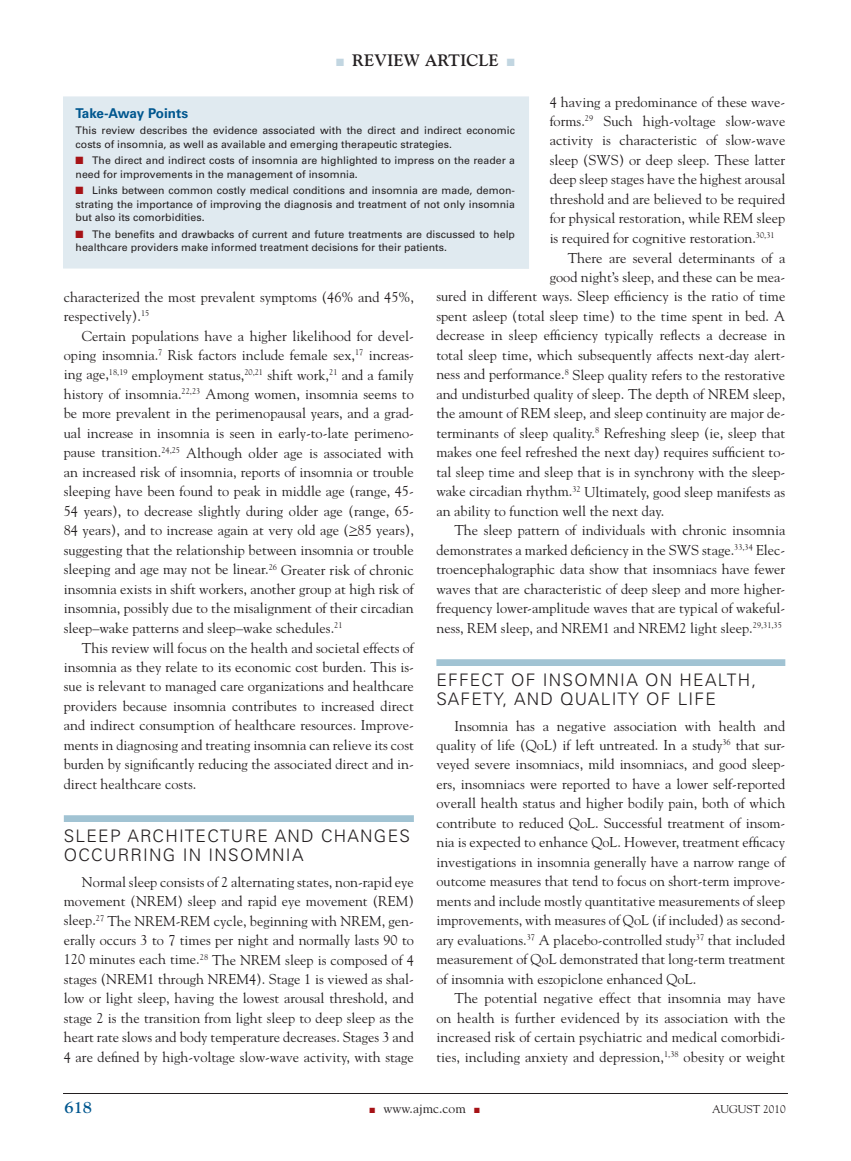
<style>
.page{position:relative;width:851px;height:1161px;background:#fff}
.page>*{position:absolute;margin:0;border:0;box-sizing:border-box;transform-origin:0 0}
.t1{font:300 17.25px/19.5px "Univers";letter-spacing:.07em;color:#231f20}
.t2{font:700 16.5px "Goudy";color:#231f20}
.t3{font:700 16.5px "Goudy";color:#00578f}
.t4{font:14.25px/19.5px "Goudy";color:#231f20;text-align:justify}
.t5{font:700 13.5px "Univers";letter-spacing:-.02em;color:#00578f}
.t6{font:13.5px "Goudy";color:#231f20}
.t7{font:11.25px "Goudy";color:#231f20}
.t8{font:10.5px/13.5px "Univers";color:#231f20}
.t9{font:10.5px "Zapf Dingbats";color:#c2d6e1}
.s1{color:#c2d6e1}
.s2{color:#a61216}
</style>
<div class="page">
<hr style="left:63px;top:1093px;width:725px;height:1px;background:#231f20">
<div style="left:64px;top:815px;width:350px;height:7px;background:#a1c3d3"></div>
<div style="left:436px;top:659px;width:349px;height:7px;background:#a1c3d3"></div>
<div style="left:63px;top:96px;width:466px;height:173px;background:#e0eaf0"></div>
<p class="t2" style="left:336px;top:51px;width:41px"><span class="s1">■</span> rEVIEW</p>
<p class="t2" style="left:424px;top:51px;width:12px">ARTICLE</p>
<p class="t9" style="left:507px;top:58px;width:9px">■</p>
<p class="t4" style="left:549px;top:92px;width:237px">4 having a predominance of these wave-</p>
<p class="t4" style="left:549px;top:111px;width:237px">forms.<sup>29</sup> Such high-voltage slow-wave</p>
<p class="t4" style="left:549px;top:131px;width:237px">activity is characteristic of slow-wave</p>
<p class="t4" style="left:549px;top:150px;width:237px">sleep (SWS) or deep sleep. These latter</p>
<p class="t4" style="left:549px;top:170px;width:237px">deep sleep stages have the highest arousal</p>
<p class="t4" style="left:549px;top:189px;width:237px">threshold and are believed to be required</p>
<p class="t4" style="left:549px;top:209px;width:237px">for physical restoration, while REM sleep</p>
<p class="t4" style="left:549px;top:228px;width:226px">is required for cognitive restoration.<sup>30,31</sup></p>
<p class="t4" style="left:567px;top:248px;width:219px">There are several determinants of a</p>
<p class="t4" style="left:549px;top:267px;width:237px">good night’s sleep, and these can be mea-</p>
<p class="t4" style="left:436px;top:287px;width:350px">sured in different ways. Sleep efficiency is the ratio of time</p>
<p class="t4" style="left:436px;top:306px;width:350px">spent asleep (total sleep time) to the time spent in bed. A</p>
<p class="t4" style="left:436px;top:326px;width:350px">decrease in sleep efficiency typically reflects a decrease in</p>
<p class="t4" style="left:436px;top:345px;width:350px">total sleep time, which subsequently affects next-day alert-</p>
<p class="t4" style="left:436px;top:365px;width:350px">ness and performance.<sup>8</sup> Sleep quality refers to the restorative</p>
<p class="t4" style="left:436px;top:384px;width:350px">and undisturbed quality of sleep. The depth of NREM sleep,</p>
<p class="t4" style="left:436px;top:404px;width:350px">the amount of REM sleep, and sleep continuity are major de-</p>
<p class="t4" style="left:436px;top:423px;width:350px">terminants of sleep quality.<sup>8</sup> Refreshing sleep (ie, sleep that</p>
<p class="t4" style="left:436px;top:443px;width:350px">makes one feel refreshed the next day) requires sufficient to-</p>
<p class="t4" style="left:436px;top:462px;width:350px">tal sleep time and sleep that is in synchrony with the sleep-</p>
<p class="t4" style="left:436px;top:482px;width:350px">wake circadian rhythm.<sup>32</sup> Ultimately, good sleep manifests as</p>
<p class="t4" style="left:436px;top:501px;width:229px">an ability to function well the next day.</p>
<p class="t4" style="left:454px;top:521px;width:332px">The sleep pattern of individuals with chronic insomnia</p>
<p class="t4" style="left:436px;top:540px;width:350px">demonstrates a marked deficiency in the SWS stage.<sup>33,34</sup> Elec-</p>
<p class="t4" style="left:436px;top:560px;width:350px">troencephalographic data show that insomniacs have fewer</p>
<p class="t4" style="left:436px;top:579px;width:350px">waves that are characteristic of deep sleep and more higher-</p>
<p class="t4" style="left:436px;top:599px;width:350px">frequency lower-amplitude waves that are typical of wakeful-</p>
<p class="t4" style="left:436px;top:618px;width:347px">ness, REM sleep, and NREM1 and NREM2 light sleep.<sup>29,31,35</sup></p>
<p class="t1" style="left:436px;top:670px;width:141px">EFFECT OF INSOM</p>
<p class="t1" style="left:606px;top:670px;width:151px">NIA ON HEALTH,</p>
<p class="t1" style="left:436px;top:689px;width:12px">SAF</p>
<p class="t1" style="left:471px;top:689px;width:246px">ETY, AND QUALITY OF LIF E</p>
<p class="t4" style="left:436px;top:716px;width:350px;text-indent:18px">Insomnia has a negative association with health and quality of life (QoL) if left untreated. In a study<sup>36</sup> that sur&shy;veyed severe insomniacs, mild insomniacs, and good sleep&shy;ers, insomniacs were reported to have a lower self-reported overall health status and higher bodily pain, both of which contribute to reduced QoL. Successful treatment of insom&shy;nia is expected to enhance QoL. However, treatment efficacy investigations in insomnia generally have a narrow range of outcome measures that tend to focus on short-term improve&shy;ments and include mostly quantitative measurements of sleep improvements, with measures of QoL (if included) as second&shy;ary evaluations.<sup>37</sup> A placebo-controlled study<sup>37</sup> that included measurement of QoL demonstrated that long-term treatment of insomnia with eszopiclone enhanced QoL.</p>
<p class="t4" style="left:436px;top:989px;width:350px;text-indent:18px">The potential negative effect that insomnia may have on health is further evidenced by its association with the increased risk of certain psychiatric and medical comorbidi&shy;ties, including anxiety and depression,<sup>1,38</sup> obesity or weight</p>
<p class="t5" style="left:76px;top:105px;width:114px">Take-Away Points</p>
<p class="t8" style="left:76px;top:124px;width:441px">This review describes the evidence associated with the direct and indirect economic costs of insomnia, as well as available and emerging therapeutic strategies.</p>
<p class="t8" style="left:76px;top:154px;width:441px"><span class="s2">■</span> The direct and indirect costs of insomnia are highlighted to impress on the reader a need for improvements in the management of insomnia.</p>
<p class="t8" style="left:76px;top:184px;width:441px;text-align:justify"><span class="s2">■</span> Links between common costly medical conditions and insomnia are made, demon&shy;strating the importance of improving the diagnosis and treatment of not only insomnia but also its comorbidities.</p>
<p class="t8" style="left:76px;top:227px;width:441px"><span class="s2">■</span> The benefits and drawbacks of current and future treatments are discussed to help healthcare providers make informed treatment decisions for their patients.</p>
<p class="t4" style="left:64px;top:287px;width:351px">characterized the most prevalent symptoms (46% and 45%, respectively).<sup>15</sup></p>
<p class="t4" style="left:64px;top:326px;width:351px;text-indent:18px">Certain populations have a higher likelihood for devel&shy;oping insomnia.<sup>7</sup> Risk factors include female sex,<sup>17</sup> increas&shy;ing age,<sup>18,19</sup> employment status,<sup>20,21</sup> shift work,<sup>21</sup> and a family history of insomnia.<sup>22,23</sup> Among women, insomnia seems to be more prevalent in the perimenopausal years, and a grad&shy;ual increase in insomnia is seen in early-to-late perimeno&shy;pause transition.<sup>24,25</sup> Although older age is associated with an increased risk of insomnia, reports of insomnia or trouble sleeping have been found to peak in middle age (range, 45- 54 years), to decrease slightly during older age (range, 65- 84 years), and to increase again at very old age (&gt;85 years), suggesting that the relationship between insomnia or trouble sleeping and age may not be linear.<sup>26</sup> Greater risk of chronic insomnia exists in shift workers, another group at high risk of insomnia, possibly due to the misalignment of their circadian sleep–wake patterns and sleep–wake schedules.<sup>21</sup></p>
<p class="t4" style="left:64px;top:638px;width:351px;text-indent:18px">This review will focus on the health and societal effects of insomnia as they relate to its economic cost burden. This is&shy;sue is relevant to managed care organizations and healthcare providers because insomnia contributes to increased direct and indirect consumption of healthcare resources. Improve&shy;ments in diagnosing and treating insomnia can relieve its cost burden by significantly reducing the associated direct and in&shy;direct healthcare costs.</p>
<p class="t1" style="left:64px;top:826px;width:345px">SLEEP ARCHITECTURE AND CHANG ES<br>OCCURRING IN I NSOM</p>
<p class="t1" style="left:272px;top:845px;width:30px">NIA</p>
<p class="t4" style="left:64px;top:872px;width:351px;text-indent:18px">Normal sleep consists of 2 alternating states, non-rapid eye movement (NREM) sleep and rapid eye movement (REM) sleep.<sup>27</sup> The NREM-REM cycle, beginning with NREM, gen&shy;erally occurs 3 to 7 times per night and normally lasts 90 to 120 minutes each time.<sup>28</sup> The NREM sleep is composed of 4 stages (NREM1 through NREM4). Stage 1 is viewed as shal&shy;low or light sleep, having the lowest arousal threshold, and stage 2 is the transition from light sleep to deep sleep as the heart rate slows and body temperature decreases. Stages 3 and 4 are defined by high-voltage slow-wave activity, with stage</p>
<p class="t3" style="left:64px;top:1097px;width:29px">618</p>
<p class="t6" style="left:369px;top:1100px;width:112px"><span class="s2">■</span> www.ajmc.com <span class="s2">■</span></p>
<p class="t7" style="left:712px;top:1102px;width:75px">AUGUST 2010</p>
</div>
